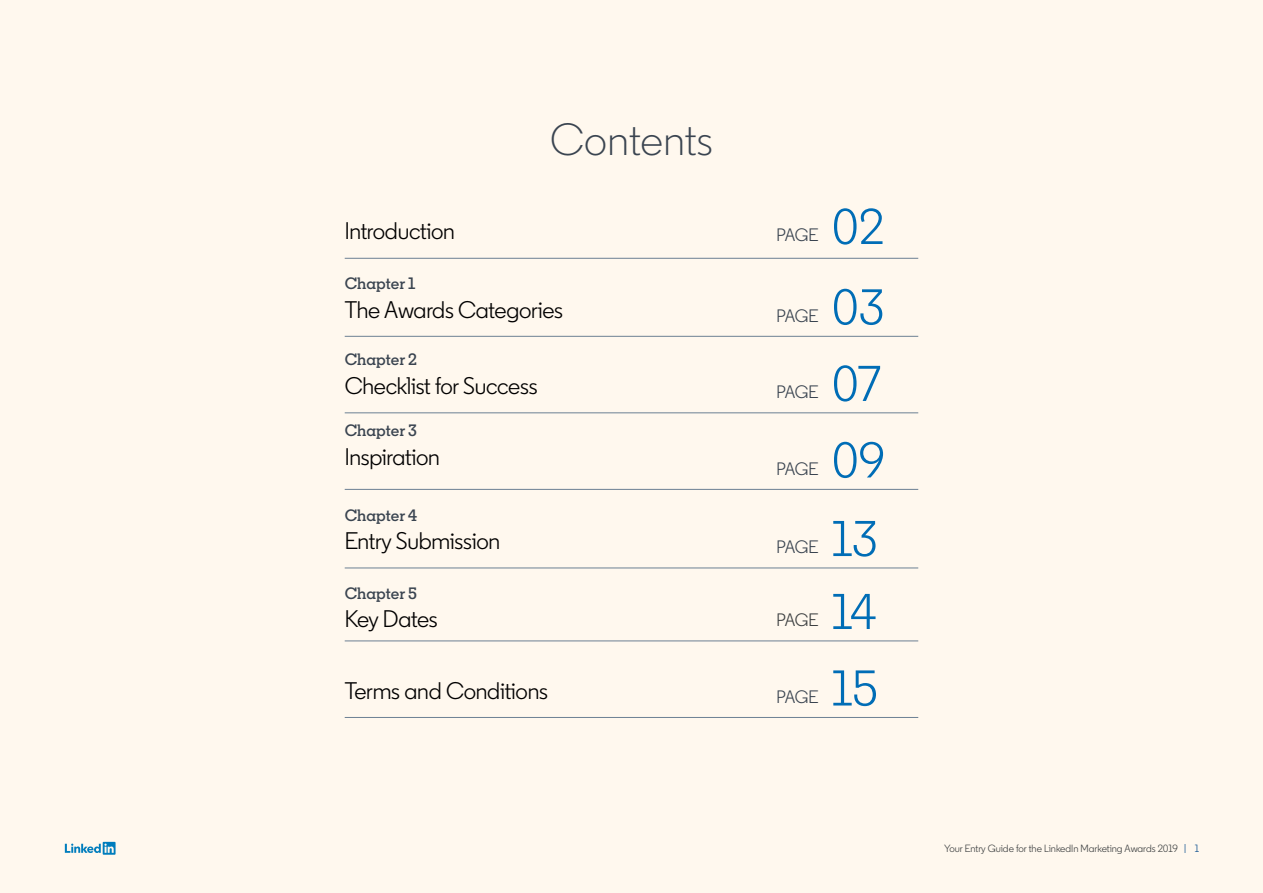
<style>
.page{position:relative;width:1263px;height:893px;background:#fff8ee}
.page>*{position:absolute;margin:0;border:0;box-sizing:border-box;transform-origin:0 0}
.t1{font:50.1px/78px "Community";color:#006db6;text-align:justify}
.t2{font:300 45px "Community";letter-spacing:.01em;color:#3a4450}
.t3{font:24px "Community";letter-spacing:-.01em;color:#000}
.t4{font:18px "Community";letter-spacing:-.03em;color:#3a4450}
.t5{font:18px "Community";color:#3d4041}
.t6{font:600 16.5px "Community Slab";color:#3a4450}
.t7{font:10.5px "Community";color:#3d4041}
.s1{color:#00488a}
</style>
<div class="page">
<hr style="left:345px;top:258px;width:573px;height:1px;background:#6c8093">
<hr style="left:345px;top:336px;width:573px;height:1px;background:#6c8093">
<hr style="left:345px;top:412px;width:573px;height:1px;background:#6c8093">
<hr style="left:345px;top:489px;width:573px;height:1px;background:#6c8093">
<hr style="left:345px;top:568px;width:573px;height:1px;background:#6c8093">
<hr style="left:345px;top:640px;width:573px;height:1px;background:#6c8093">
<hr style="left:345px;top:717px;width:573px;height:1px;background:#6c8093">
<svg style="left:65px;top:842px;width:51px;height:13px"></svg>
<h2 class="t2" style="left:550px;top:112px;width:164px">Contents</h2>
<p class="t3" style="left:345px;top:216px;width:112px">Introduction</p>
<p class="t6" style="left:345px;top:273px;width:72px">Chapter 1</p>
<p class="t3" style="left:345px;top:295px;width:220px">The Awards Categories</p>
<p class="t6" style="left:345px;top:349px;width:74px">Chapter 2</p>
<p class="t3" style="left:345px;top:371px;width:194px">Checklist for Success</p>
<p class="t6" style="left:345px;top:420px;width:74px">Chapter 3</p>
<p class="t3" style="left:345px;top:442px;width:97px">Inspiration</p>
<p class="t6" style="left:345px;top:505px;width:74px">Chapter 4</p>
<p class="t3" style="left:345px;top:526px;width:157px">Entry Submission</p>
<p class="t6" style="left:345px;top:583px;width:74px">Chapter 5</p>
<p class="t3" style="left:345px;top:604px;width:95px">Key Dates</p>
<p class="t3" style="left:345px;top:676px;width:205px">Terms and Conditions</p>
<p class="t4" style="left:776px;top:224px;width:43px">PAGE</p>
<p class="t4" style="left:776px;top:304px;width:43px">PAGE</p>
<p class="t4" style="left:776px;top:381px;width:43px">PAGE</p>
<p class="t4" style="left:776px;top:458px;width:43px">PAGE</p>
<p class="t4" style="left:776px;top:536px;width:43px">PAGE</p>
<p class="t5" style="left:776px;top:609px;width:43px">PAGE</p>
<p class="t4" style="left:776px;top:686px;width:43px">PAGE</p>
<h1 class="t1" style="left:832px;top:188px;width:55px">02<br>03<br>07<br>09<br>13</h1>
<h1 class="t1" style="left:832px;top:574px;width:48px;line-height:76.5px">14<br>15</h1>
<p class="t7" style="left:944px;top:842px;width:256px">Your Entry Guide for the LinkedIn Marketing Awards 2019 <span class="s1">| 1</span></p>
</div>
